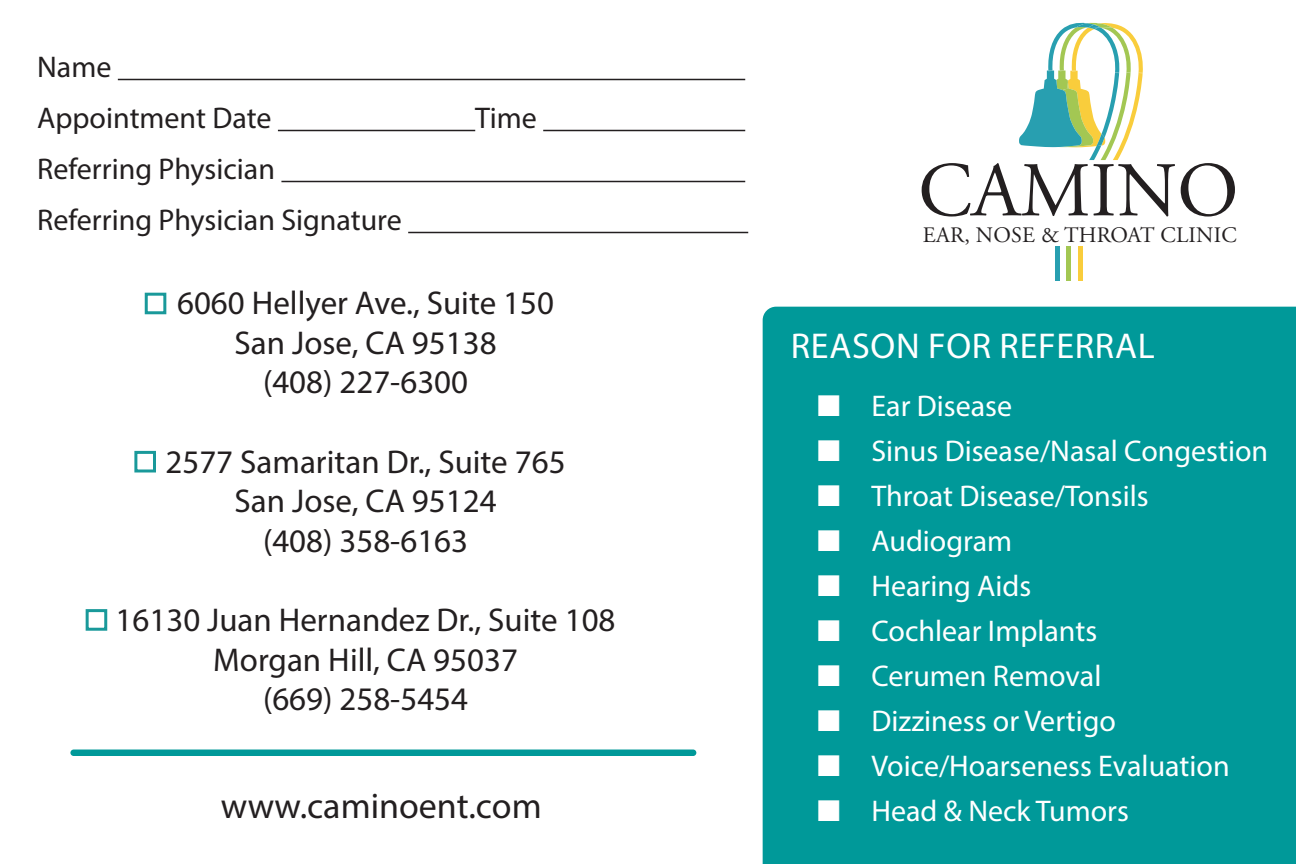
<style>
.page{position:relative;width:1296px;height:864px;background:#fff}
.page>*{position:absolute;margin:0;border:0;box-sizing:border-box;transform-origin:0 0}
.t1{font:77.1px "Adobe Garamond Pro";color:#231f20}
.t2{font:36px "Myriad Pro";letter-spacing:.02em;color:#fff}
.t3{font:36px "Myriad Pro";color:#231f20}
.t4{font:33px/39.6px "Myriad Pro";color:#231f20;text-align:center}
.t5{font:30px "Myriad Pro";color:#fff}
.t6{font:30px/51px "Myriad Pro";color:#231f20}
.t7{font:22.2px "Adobe Garamond Pro";letter-spacing:.01em;color:#231f20}
</style>
<div class="page">
<div style="left:763px;top:307px;width:533px;height:557px;background:#099"></div>
<hr style="left:1079px;top:246px;width:4px;height:35px;background:#f9cd3c">
<div style="left:1066px;top:246px;width:5px;height:34px;background:#a3c753"></div>
<svg style="left:1019px;top:22px;width:124px;height:138px"></svg>
<hr style="left:1055px;top:246px;width:4px;height:34px;background:#289fb0">
<div style="left:70px;top:750px;width:626px;height:6px;background:#099;border-radius:3px"></div>
<hr style="left:118px;top:79px;width:627px;height:1px;background:#231f20">
<hr style="left:278px;top:130px;width:197px;height:1px;background:#231f20">
<hr style="left:543px;top:130px;width:202px;height:1px;background:#231f20">
<hr style="left:281px;top:181px;width:464px;height:1px;background:#231f20">
<hr style="left:408px;top:232px;width:340px;height:1px;background:#231f20">
<div style="left:145px;top:293px;width:21px;height:21px;border:3px solid #19999a"></div>
<div style="left:134px;top:451px;width:22px;height:21px;border:3px solid #19999a"></div>
<div style="left:86px;top:609px;width:21px;height:22px;border:3px solid #19999a"></div>
<p class="t6" style="left:37px;top:43px;width:236px">Name<br>Appointment Date</p>
<p class="t6" style="left:37px;top:145px;width:366px">Referring Physician<br>Referring Physician Signature</p>
<p class="t6" style="left:475px;top:94px;width:63px">Time</p>
<p class="t4" style="left:177px;top:286px;width:378px">6060 Hellyer Ave., Suite 150<br>San Jose, CA 95138<br>(408) 227-6300</p>
<p class="t4" style="left:166px;top:445px;width:402px">2577 Samaritan Dr., Suite 765<br>San Jose, CA 95124<br>(408) 358-6163</p>
<p class="t4" style="left:116px;top:603px;width:501px">16130 Juan Hernandez Dr., Suite 108<br>Morgan Hill, CA 95037<br>(669) 258-5454</p>
<p class="t3" style="left:221px;top:792px;width:322px">www.caminoent.com</p>
<h1 class="t1" style="left:918px;top:161px;width:322px">CAMINO</h1>
<p class="t7" style="left:923px;top:226px;width:315px">EAR, NOSE &amp; THROAT CLINIC</p>
<p class="t2" style="left:791px;top:332px;width:366px">REASON FOR REFERRAL</p>
<p class="t5" style="left:818px;top:395px;width:196px">■ Ear Disease</p>
<p class="t5" style="left:818px;top:440px;width:452px">■ Sinus Disease/Nasal Congestion</p>
<p class="t5" style="left:818px;top:485px;width:333px">■ Throat Disease/Tonsils</p>
<p class="t5" style="left:818px;top:530px;width:196px">■ Audiogram</p>
<p class="t5" style="left:818px;top:575px;width:215px">■ Hearing Aids</p>
<p class="t5" style="left:818px;top:620px;width:281px">■ Cochlear Implants</p>
<p class="t5" style="left:818px;top:665px;width:285px">■ Cerumen Removal</p>
<p class="t5" style="left:818px;top:710px;width:300px">■ Dizziness or Vertigo</p>
<p class="t5" style="left:818px;top:755px;width:414px">■ Voice/Hoarseness Evaluation</p>
<p class="t5" style="left:818px;top:800px;width:313px">■ Head &amp; Neck Tumors</p>
</div>
